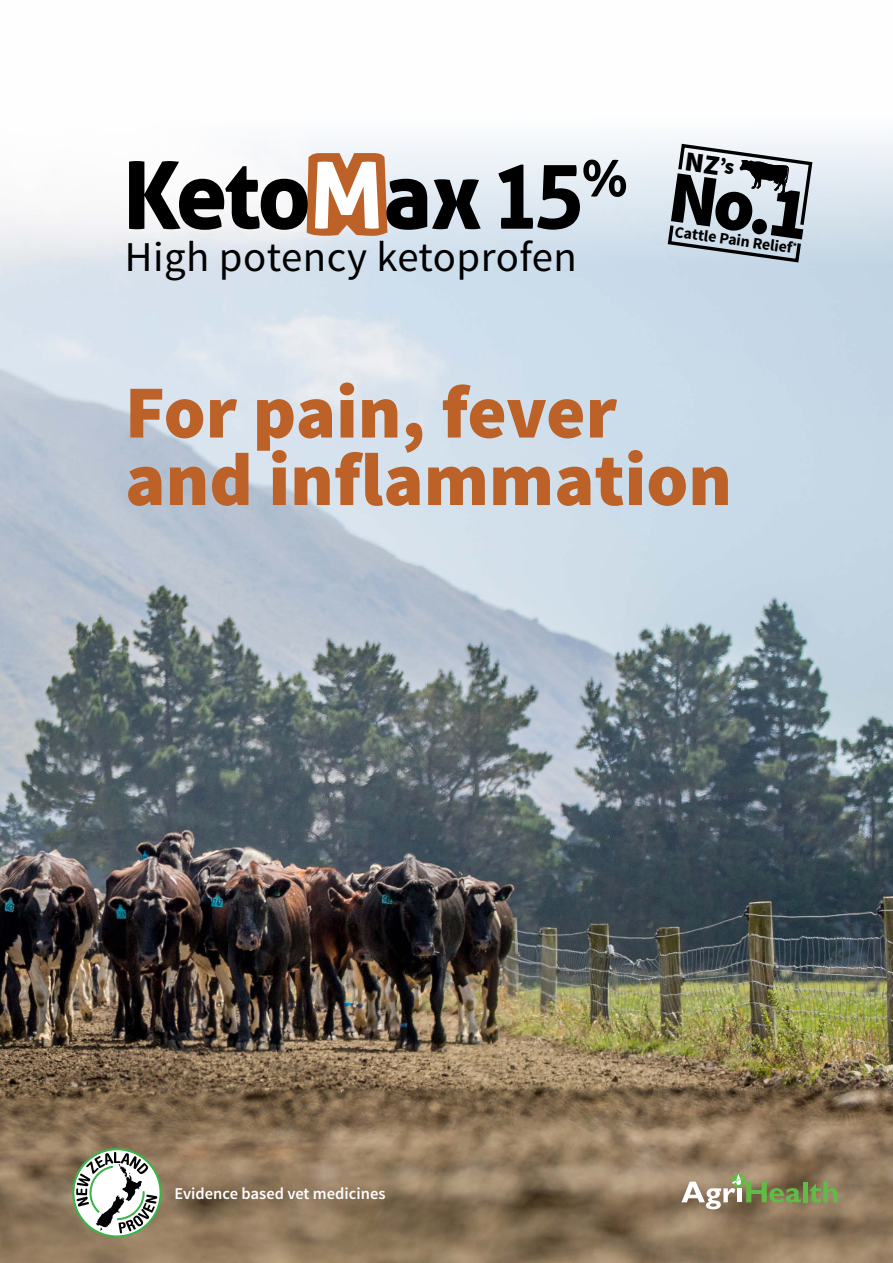
<style>
.page{position:relative;width:893px;height:1263px;background:#fff}
.page>*{position:absolute;margin:0;border:0;box-sizing:border-box;transform-origin:0 0}
.t1{font:900 75px/67.5px "Source Sans Pro";color:#bc6228}
.t2{font:900 74.25px "Source Sans Pro";color:#000}
.t3{font:42.45px "Source Sans Pro";letter-spacing:.01em;color:#000}
.t4{font:900 27.75px "Source Sans Pro";color:#000}
.t5{font:600 16.5px "Source Sans Pro";color:#fff}
.t6{font:700 15.9px "Source Sans Pro";color:#000}
.s1{font-size:21.3px}
</style>
<div class="page">
<img style="left:0;top:137px;width:893px;height:1126px">
<svg style="left:129px;top:153px;width:353px;height:83px"></svg>
<svg style="left:498px;top:160px;width:128px;height:70px;background:#8d9398"></svg>
<svg style="left:72px;top:1148px;width:90px;height:89px"></svg>
<hr style="left:803px;top:1182px;width:4px;height:20px;background:#62bb46">
<svg style="left:809px;top:1182px;width:28px;height:20px"></svg>
<svg style="left:681px;top:1174px;width:120px;height:35px;background:#989571"></svg>
<svg style="left:666px;top:142px;width:148px;height:122px;background:#c1cad2"></svg>
<p class="t3" style="left:125px;top:231px;width:453px">High potency ketoprofen</p>
<p class="t4" style="left:687px;top:143px;width:51px;rotate:8deg">NZ<span class="s1">’s</span></p>
<p class="t2" style="left:676px;top:148px;width:143px;rotate:8deg">No.1</p>
<p class="t6" style="left:676px;top:221px;width:124px;rotate:8deg">Cattle Pain Relief<sup>*</sup></p>
<p class="t1" style="left:125px;top:382px;width:608px">For pain, fever and inflammation</p>
<p class="t5" style="left:174px;top:1183px;width:213px">Evidence based vet medicines</p>
</div>
